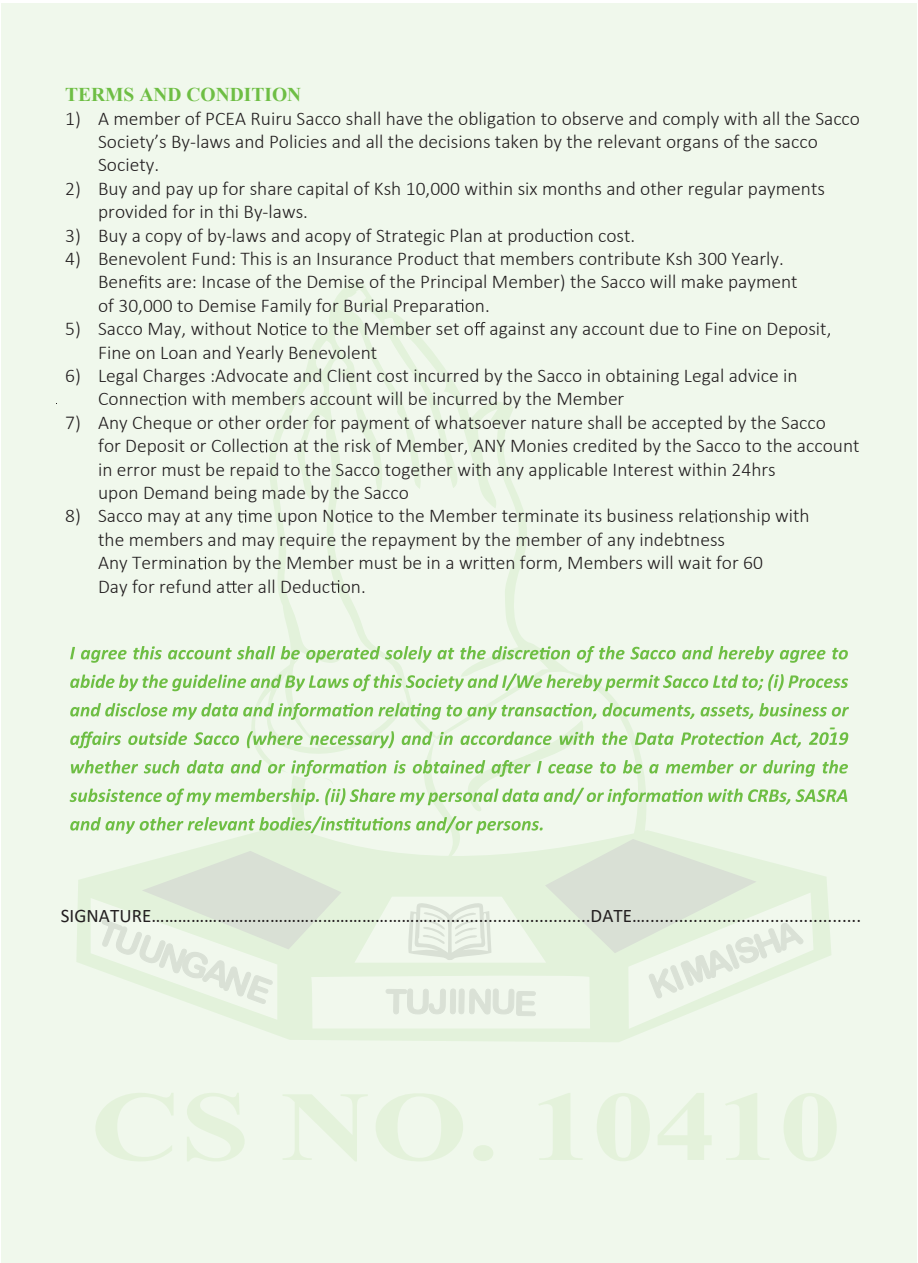
<style>
.page{position:relative;width:918px;height:1263px;background:#fff}
.page>*{position:absolute;margin:0;border:0;box-sizing:border-box;transform-origin:0 0}
.t1{font:300 19.5px/23.4px "Calibri";color:#231f20}
.t2{font:700 19.5px "Times New Roman";color:#6ebe44}
.t3{font:italic 700 19.5px "Calibri";color:#6ebe44}
.t4{font:19.2px "Calibri";letter-spacing:.005em;color:#231f20}
</style>
<div class="page">
<div style="left:2px;top:3px;width:914px;height:1260px;background:#f0f8ec"></div>
<svg style="left:311px;top:290px;width:224px;height:356px"></svg>
<svg style="left:258px;top:378px;width:208px;height:268px"></svg>
<svg style="left:307px;top:341px;width:26px;height:30px"></svg>
<svg style="left:281px;top:663px;width:289px;height:9px"></svg>
<svg style="left:257px;top:672px;width:360px;height:31px"></svg>
<svg style="left:506px;top:112px;width:9px;height:13px"></svg>
<svg style="left:563px;top:229px;width:9px;height:13px"></svg>
<svg style="left:138px;top:275px;width:9px;height:13px"></svg>
<svg style="left:455px;top:299px;width:8px;height:13px"></svg>
<svg style="left:474px;top:322px;width:11px;height:13px"></svg>
<svg style="left:279px;top:323px;width:9px;height:12px"></svg>
<svg style="left:157px;top:393px;width:9px;height:13px"></svg>
<svg style="left:259px;top:440px;width:8px;height:12px"></svg>
<svg style="left:708px;top:510px;width:9px;height:13px"></svg>
<svg style="left:345px;top:510px;width:9px;height:13px"></svg>
<svg style="left:238px;top:510px;width:8px;height:13px"></svg>
<svg style="left:484px;top:557px;width:11px;height:12px"></svg>
<svg style="left:197px;top:557px;width:9px;height:12px"></svg>
<svg style="left:331px;top:580px;width:8px;height:13px"></svg>
<svg style="left:226px;top:581px;width:11px;height:12px"></svg>
<svg style="left:70px;top:646px;width:778px;height:17px"></svg>
<svg style="left:70px;top:674px;width:778px;height:17px"></svg>
<svg style="left:70px;top:703px;width:779px;height:339px"></svg>
<p class="t2" style="left:65px;top:81px;width:238px">TERMS AND CONDITION</p>
<p class="t1" style="left:98px;top:106px;width:763px;text-indent:-33px">1) A member of PCEA Ruiru Sacco shall have the obliga on to observe and comply with all the Sacco<br>Society’s By-laws and Policies and all the decisions taken by the relevant organs of the sacco<br>Society.</p>
<p class="t1" style="left:98px;top:176px;width:728px;text-indent:-33px">2) Buy and pay up for share capital of Ksh 10,000 within six months and other regular payments provided for in thi By-laws.</p>
<p class="t1" style="left:65px;top:223px;width:572px">3) Buy a copy of by-laws and acopy of Strategic Plan at produc on cost.</p>
<p class="t1" style="left:98px;top:247px;width:701px;text-indent:-33px">4) Benevolent Fund: This is an Insurance Product that members contribute Ksh 300 Yearly.<br>Bene ts are: Incase of the Demise of the Principal Member) the Sacco will make payment of 30,000 to Demise Family for Burial Prepara on.</p>
<p class="t1" style="left:98px;top:317px;width:735px;text-indent:-33px">5) Sacco May, without No ce to the Member set o against any account due to Fine on Deposit,<br>Fine on Loan and Yearly Benevolent</p>
<p class="t1" style="left:98px;top:364px;width:701px;text-indent:-33px">6) Legal Charges :Advocate and Client cost incurred by the Sacco in obtaining Legal advice in<br>Connec on with members account will be incurred by the Member</p>
<p class="t1" style="left:98px;top:410px;width:763px;text-indent:-33px">7) Any Cheque or other order for payment of whatsoever nature shall be accepted by the Sacco<br>for Deposit or Collec on at the risk of Member, ANY Monies credited by the Sacco to the account in error must be repaid to the Sacco together with any applicable Interest within 24hrs<br>upon Demand being made by the Sacco</p>
<p class="t1" style="left:98px;top:504px;width:713px;text-indent:-33px">8) Sacco may at any me upon No ce to the Member terminate its business rela onship with the members and may require the repayment by the member of any indebtness<br>Any Termina on by the Member must be in a wri en form, Members will wait for 60<br>Day for refund a er all Deduc on.</p>
<p class="t3" style="left:830px;top:713px;width:7px">-</p>
<p class="t4" style="left:61px;top:903px;width:802px">SIGNATURE…………………………………………………………................................DATE….............................................</p>
</div>
